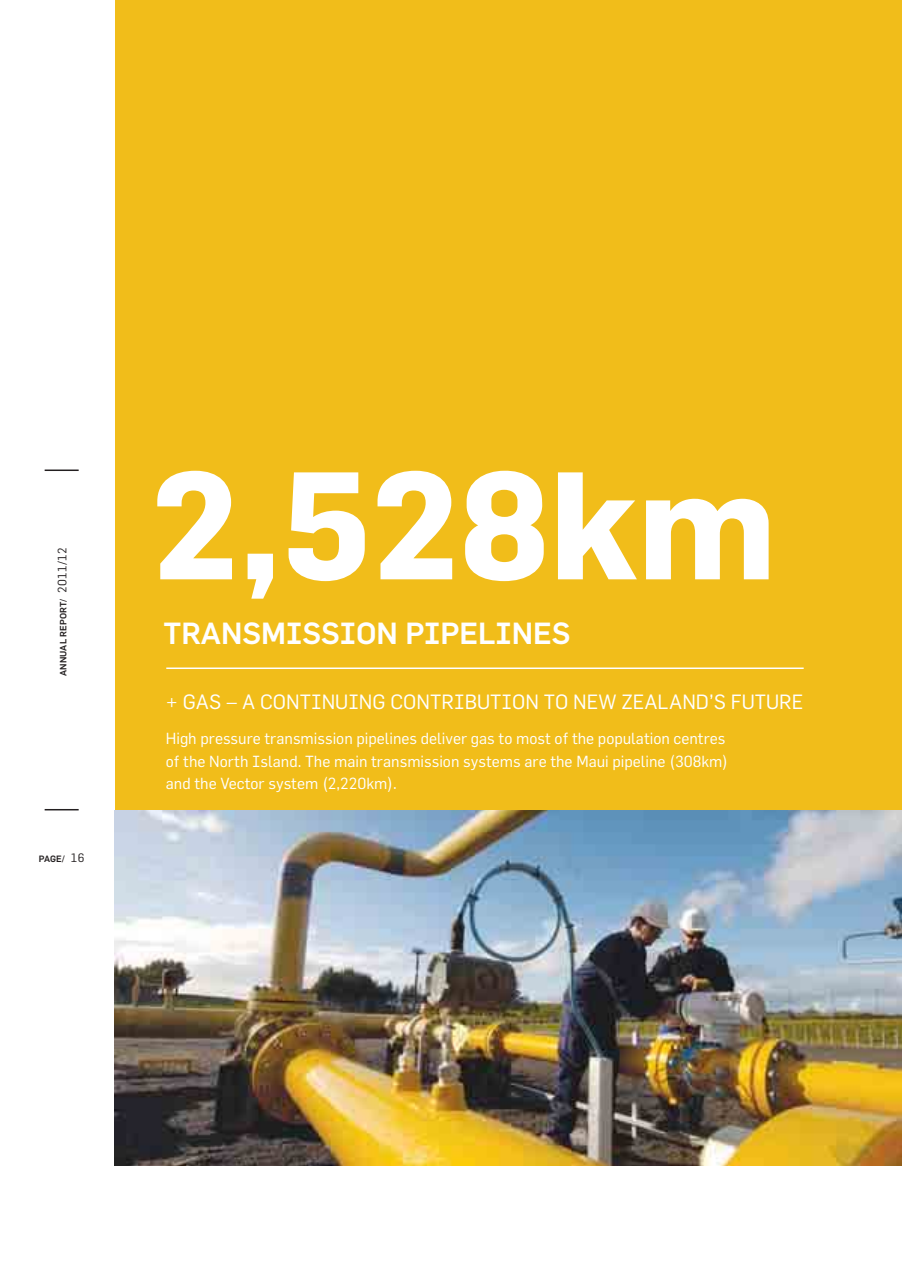
<style>
.page{position:relative;width:910px;height:1280px;background:#fff}
.page>*{position:absolute;margin:0;border:0;box-sizing:border-box;transform-origin:0 0}
.t1{font:700 150px "Flama";color:#fff}
.t2{font:500 30px "Flama";color:#fff}
.t3{font:20.25px "Flama";color:#fff}
.t4{font:15.75px/22.5px "Flama";color:#fff}
.t5{font:500 9px "Flama";letter-spacing:.01em;color:#231f20}
.s1{font-weight:400;font-size:12px}
</style>
<div class="page">
<hr style="left:45px;top:469px;width:34px;height:2px;background:#231f20">
<hr style="left:45px;top:809px;width:34px;height:1px;background:#231f20">
<div style="left:115px;top:0;width:786px;height:829px;background:#f1bd1a"></div>
<img style="left:115px;top:810px;width:786px;height:355px">
<hr style="left:166px;top:667px;width:638px;height:2px;background:#fff">
<p class="t5" style="left:58px;top:676px;width:130px;rotate:-90deg">ANNUAL REPORT/ <span class="s1">2011/12</span></p>
<p class="t5" style="left:39px;top:854px;width:47px">PAGE/ <span class="s1">16</span></p>
<h1 class="t1" style="left:150px;top:472px;width:628px">2,528km</h1>
<h2 class="t2" style="left:163px;top:616px;width:409px">TRANSMISSION PIPELINES</h2>
<p class="t3" style="left:166px;top:695px;width:639px">+ GAS – A CONTINUING CONTRIBUTION TO NEW ZEALAND’S FUTURE</p>
<p class="t4" style="left:166px;top:729px;width:564px">High pressure transmission pipelines deliver gas to most of the population centres of the North Island. The main transmission systems are the Maui pipeline (308km) and the Vector system (2,220km).</p>
</div>
